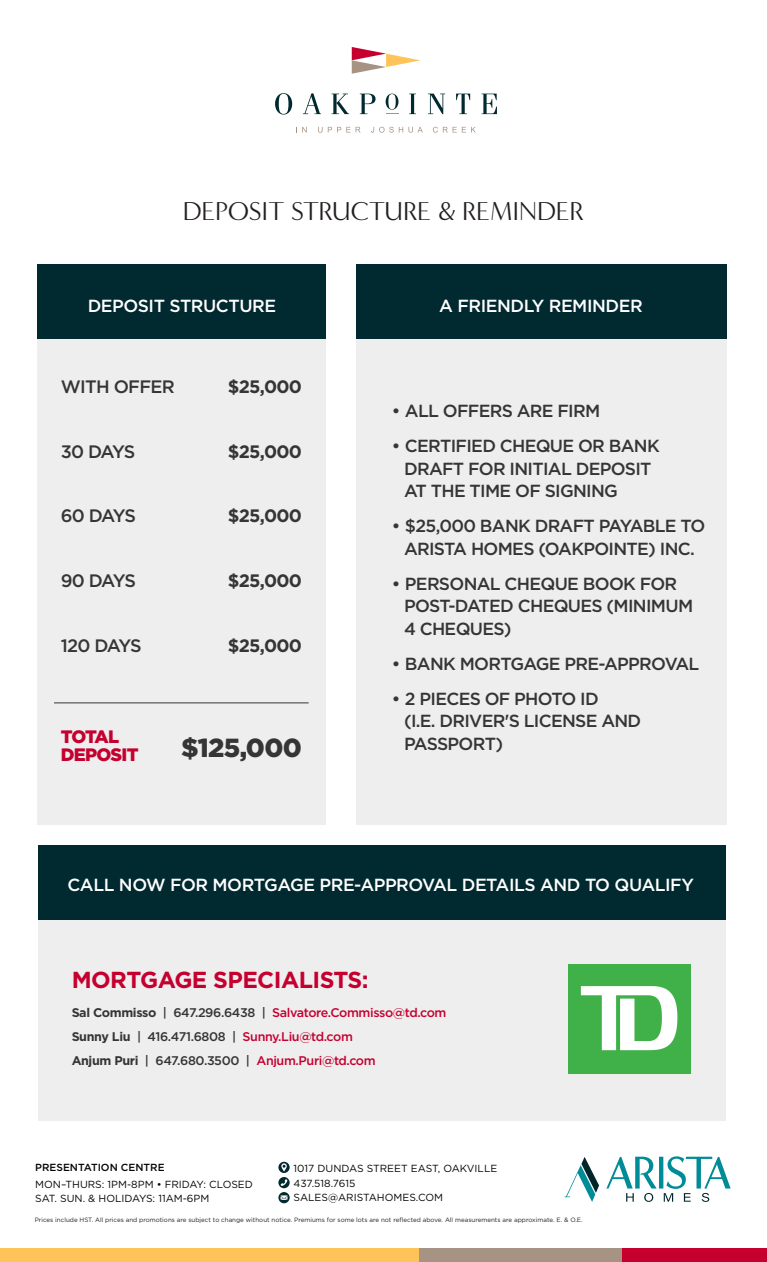
<style>
.page{position:relative;width:767px;height:1262px;background:#fff}
.page>*{position:absolute;margin:0;border:0;box-sizing:border-box;transform-origin:0 0}
.t1{font:26.62px "Minerva Modern";color:#231f20}
.t2{font:900 26.12px "Gotham";letter-spacing:-.025em;color:#363536}
.t3{font:700 23.12px "Gotham";letter-spacing:-.025em;color:#c5002e}
.t4{font:700 18px "Gotham";letter-spacing:-.04em;color:#363536}
.t5{font:500 18px "Gotham";letter-spacing:-.055em;color:#363536}
.t6{font:900 18px/18px "Gotham";letter-spacing:-.04em;color:#c5002e}
.t7{font:500 17.5px/22.5px "Gotham";letter-spacing:-.04em;color:#363536}
.t8{font:500 17.5px "Gotham";letter-spacing:-.025em;color:#fff}
.t9{font:500 12.5px/24.2px "Gotham";letter-spacing:-.03em;color:#c5002e}
.t10{font:10.25px/14.5px "Gotham";color:#050504}
.t11{font:500 10.25px "Gotham";color:#050504}
.t12{font:6.25px "Gotham";color:#231f20}
.s1{font-weight:700;color:#363536}
.s2{color:#363536}
</style>
<div class="page">
<div style="left:356px;top:264px;width:369px;height:560px;background:#eeeeef"></div>
<div style="left:356px;top:264px;width:369px;height:74px;background:#002930"></div>
<div style="left:37px;top:264px;width:288px;height:560px;background:#eeeeef"></div>
<div style="left:37px;top:264px;width:288px;height:74px;background:#002930"></div>
<div style="left:38px;top:895px;width:687px;height:225px;background:#eeeeef"></div>
<div style="left:38px;top:844px;width:687px;height:75px;background:#002930"></div>
<hr style="left:54px;top:702px;width:254px;height:1px;background:#363536">
<div style="left:622px;top:1247px;width:144px;height:14px;background:#c5002e"></div>
<div style="left:418px;top:1247px;width:204px;height:14px;background:#a79383"></div>
<div style="left:0;top:1247px;width:418px;height:14px;background:#ffc459"></div>
<svg style="left:275px;top:93px;width:17px;height:22px"></svg>
<svg style="left:303px;top:93px;width:18px;height:21px"></svg>
<svg style="left:331px;top:94px;width:18px;height:20px"></svg>
<svg style="left:359px;top:94px;width:16px;height:20px"></svg>
<svg style="left:409px;top:94px;width:7px;height:20px"></svg>
<svg style="left:428px;top:94px;width:17px;height:20px"></svg>
<svg style="left:456px;top:94px;width:14px;height:20px"></svg>
<svg style="left:385px;top:94px;width:13px;height:20px"></svg>
<svg style="left:481px;top:94px;width:15px;height:20px"></svg>
<svg style="left:351px;top:47px;width:69px;height:27px"></svg>
<svg style="left:296px;top:127px;width:10px;height:5px"></svg>
<svg style="left:318px;top:127px;width:42px;height:6px"></svg>
<svg style="left:371px;top:127px;width:51px;height:6px"></svg>
<svg style="left:433px;top:127px;width:42px;height:6px"></svg>
<svg style="left:564px;top:1157px;width:35px;height:44px"></svg>
<svg style="left:606px;top:1156px;width:124px;height:45px"></svg>
<img style="left:568px;top:964px;width:121px;height:109px">
<svg style="left:278px;top:1163px;width:11px;height:40px"></svg>
<h1 class="t1" style="left:183px;top:196px;width:402px">DEPOSIT STRUCTURE &amp; REMINDER</h1>
<p class="t8" style="left:88px;top:294px;width:190px">DEPOSIT STRUCTURE</p>
<p class="t5" style="left:61px;top:375px;width:115px">WITH OFFER</p>
<p class="t4" style="left:228px;top:374px;width:76px">$25,000</p>
<p class="t5" style="left:61px;top:439px;width:76px">30 DAYS</p>
<p class="t4" style="left:228px;top:439px;width:76px">$25,000</p>
<p class="t5" style="left:61px;top:504px;width:77px">60 DAYS</p>
<p class="t4" style="left:228px;top:504px;width:76px">$25,000</p>
<p class="t5" style="left:61px;top:569px;width:77px">90 DAYS</p>
<p class="t4" style="left:228px;top:569px;width:76px">$25,000</p>
<p class="t5" style="left:61px;top:633px;width:82px">120 DAYS</p>
<p class="t4" style="left:228px;top:633px;width:76px">$25,000</p>
<p class="t6" style="left:61px;top:727px;width:79px">TOTAL<br>DEPOSIT</p>
<h2 class="t2" style="left:181px;top:730px;width:122px">$125,000</h2>
<p class="t8" style="left:439px;top:294px;width:205px">A FRIENDLY REMINDER</p>
<p class="t7" style="left:392px;top:399px;width:210px">• ALL OFFERS ARE FIRM</p>
<p class="t7" style="left:404px;top:434px;width:257px;text-indent:-12px">• CERTIFIED CHEQUE OR BANK<br>DRAFT FOR INITIAL DEPOSIT<br>AT THE TIME OF SIGNING</p>
<p class="t7" style="left:392px;top:514px;width:315px;text-align:center">• $25,000 BANK DRAFT PAYABLE TO<br>ARISTA HOMES (OAKPOINTE) INC.</p>
<p class="t7" style="left:404px;top:572px;width:290px;text-indent:-12px">• PERSONAL CHEQUE BOOK FOR<br>POST-DATED CHEQUES (MINIMUM<br>4 CHEQUES)</p>
<p class="t7" style="left:392px;top:652px;width:309px">• BANK MORTGAGE PRE-APPROVAL</p>
<p class="t7" style="left:404px;top:687px;width:239px;text-indent:-12px">• 2 PIECES OF PHOTO ID<br>(I.E. DRIVER'S LICENSE AND<br>PASSPORT)</p>
<p class="t8" style="left:67px;top:872px;width:627px">CALL NOW FOR MORTGAGE PRE-APPROVAL DETAILS AND TO QUALIFY</p>
<h3 class="t3" style="left:72px;top:964px;width:298px">MORTGAGE SPECIALISTS:</h3>
<p class="t9" style="left:72px;top:999px;width:376px"><span class="s1">Sal Commisso</span> <span class="s2">| 647.296.6438 |</span> Salvatore.Commisso@td.com<br><span class="s1">Sunny Liu</span> <span class="s2">| 416.471.6808 |</span> Sunny.Liu@td.com<br><span class="s1">Anjum Puri</span> <span class="s2">| 647.680.3500 |</span> Anjum.Puri@td.com</p>
<p class="t11" style="left:35px;top:1160px;width:131px">PRESENTATION CENTRE</p>
<p class="t10" style="left:35px;top:1176px;width:219px">MON–THURS: 1PM-8PM • FRIDAY: CLOSED<br>SAT. SUN. &amp; HOLIDAYS: 11AM-6PM</p>
<p class="t10" style="left:293px;top:1160px;width:205px">1017 DUNDAS STREET EAST, OAKVILLE<br>437.518.7615<br>SALES@ARISTAHOMES.COM</p>
<p class="t12" style="left:35px;top:1215px;width:549px">Prices include HST. All prices and promotions are subject to change without notice. Premiums for some lots are not reflected above. All measurements are approximate. E. &amp; O.E.</p>
</div>
